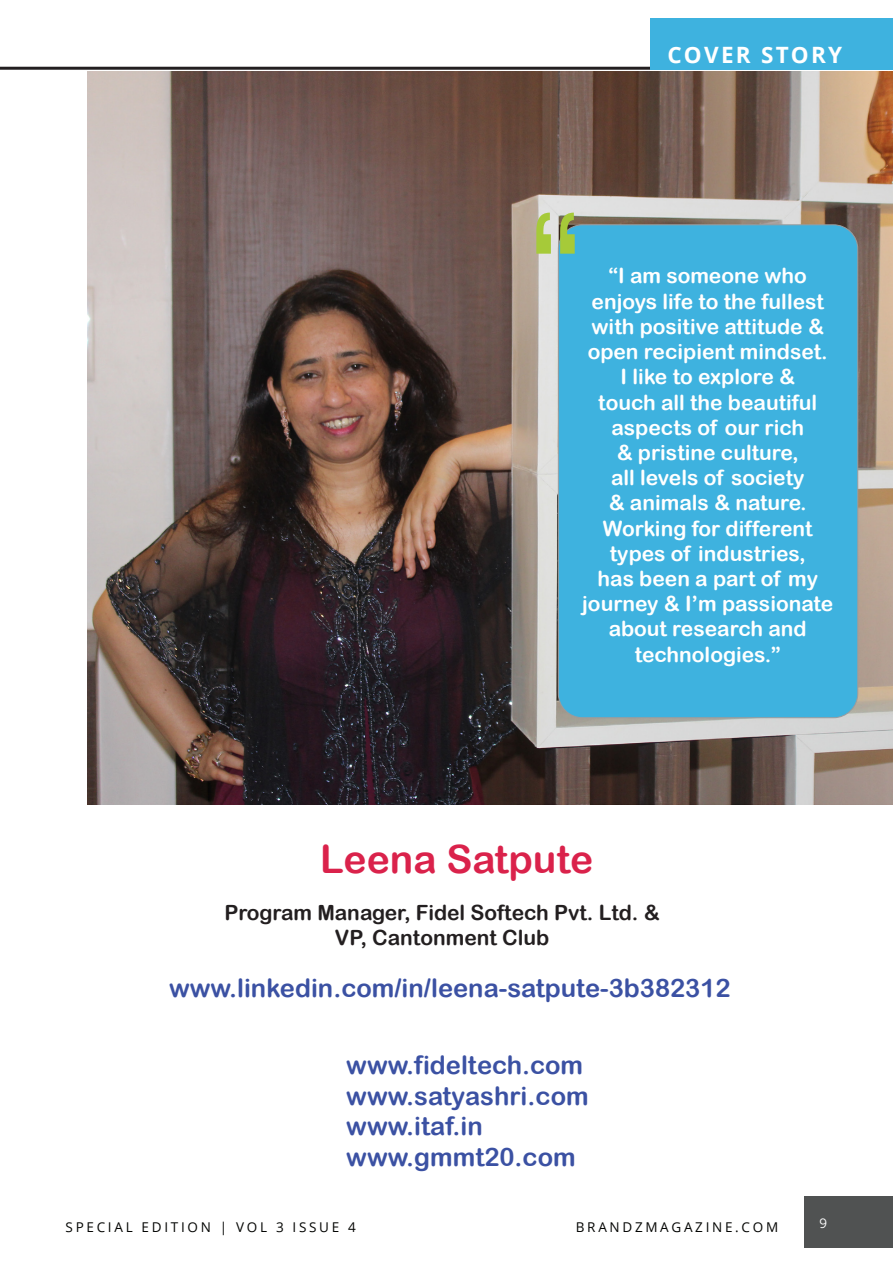
<style>
.page{position:relative;width:893px;height:1263px;background:#fff}
.page>*{position:absolute;margin:0;border:0;box-sizing:border-box;transform-origin:0 0}
.t1{font:39px "Arial Rounded MT Bold";color:#da224b}
.t2{font:25.5px "Arial Rounded MT Bold";color:#3b51a3}
.t3{font:700 22.5px "Open Sans";letter-spacing:.1em;color:#fff}
.t4{font:21px/25.2px "Arial Rounded MT Bold";color:#fff;text-align:center}
.t5{font:21px "Arial Rounded MT Bold";color:#231f20}
.t6{font:13.5px "Open Sans";letter-spacing:.2em;color:#040503}
.t7{font:13.5px "Museo 300";color:#fff}
</style>
<div class="page">
<div style="left:805px;top:1197px;width:88px;height:51px;background:#505252"></div>
<hr style="left:0;top:67px;width:884px;height:3px;background:#231f20">
<div style="left:650px;top:19px;width:243px;height:51px;background:#3eb2df"></div>
<img style="left:87px;top:72px;width:806px;height:733px">
<div style="left:558px;top:225px;width:300px;height:493px;background:#3eb2df;border-radius:24px"></div>
<svg style="left:536px;top:213px;width:39px;height:41px;background:#adc674"></svg>
<p class="t3" style="left:667px;top:39px;width:176px">COVER STORY</p>
<p class="t4" style="left:582px;top:263px;width:252px">“I am someone who enjoys life to the fullest with positive attitude &amp; open recipient mindset.<br>I like to explore &amp;<br>touch all the beautiful aspects of our rich<br>&amp; pristine culture,<br>all levels of society<br>&amp; animals &amp; nature.<br>Working for different types of industries,<br>has been a part of my journey &amp; I’m passionate about research and technologies.”</p>
<p class="t1" style="left:320px;top:836px;width:275px">Leena Satpute</p>
<p class="t5" style="left:224px;top:900px;width:437px">Program Manager, Fidel Softech Pvt. Ltd. &amp;</p>
<p class="t5" style="left:335px;top:925px;width:216px">VP, Cantonment Club</p>
<p class="t2" style="left:169px;top:973px;width:563px">www.linkedin.com/in/leena-satpute-3b382312</p>
<p class="t2" style="left:346px;top:1050px;width:238px">www.fideltech.com</p>
<p class="t2" style="left:346px;top:1080px;width:244px">www.satyashri.com</p>
<p class="t2" style="left:346px;top:1111px;width:138px">www.itaf.in</p>
<p class="t2" style="left:346px;top:1142px;width:231px">www.gmmt20.com</p>
<p class="t6" style="left:66px;top:1217px;width:292px">SPECIAL EDITION | VOL 3 ISSUE 4</p>
<p class="t6" style="left:576px;top:1217px;width:204px">BRANDZMAGAZINE.COM</p>
<p class="t7" style="left:820px;top:1216px;width:9px">9</p>
</div>
